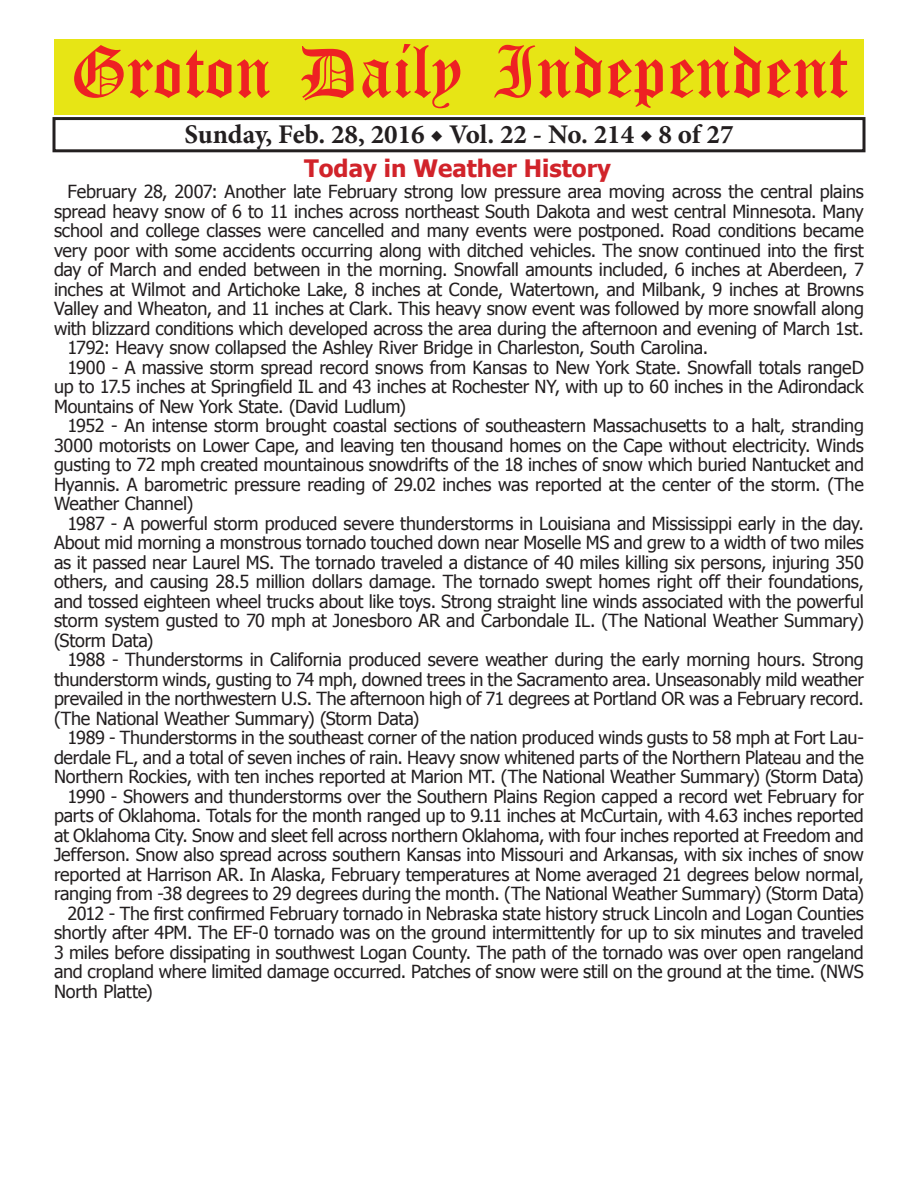
<style>
.page{position:relative;width:918px;height:1188px;background:#fff}
.page>*{position:absolute;margin:0;border:0;box-sizing:border-box;transform-origin:0 0}
.t1{font:54px "Old English Five";color:#ee2123}
.t2{font:700 27px "Minion Pro";color:#231f20}
.t3{font:700 24px "Tahoma";color:#d1232a}
.t4{font:18px "Tahoma";letter-spacing:-.01em;color:#231f20}
</style>
<div class="page">
<div style="left:52px;top:117px;width:814px;height:35px;border:3px solid #231f20"></div>
<div style="left:54px;top:40px;width:810px;height:75px;background:#e7e515"></div>
<h1 class="t1" style="left:70px;top:47px;width:779px">Groton Daily Independent</h1>
<h2 class="t2" style="left:184px;top:116px;width:551px">Sunday, Feb. 28, 2016 ◆ Vol. 22 - No. 214 ◆ 8 of 27</h2>
<h3 class="t3" style="left:304px;top:152px;width:308px">Today in Weather History</h3>
<p class="t4" style="left:68px;top:180px;width:798px">February 28, 2007: Another late February strong low pressure area moving across the central plains</p>
<p class="t4" style="left:54px;top:199px;width:811px">spread heavy snow of 6 to 11 inches across northeast South Dakota and west central Minnesota. Many</p>
<p class="t4" style="left:54px;top:219px;width:811px">school and college classes were cancelled and many events were postponed. Road conditions became</p>
<p class="t4" style="left:54px;top:238px;width:811px">very poor with some accidents occurring along with ditched vehicles. The snow continued into the first</p>
<p class="t4" style="left:54px;top:258px;width:811px">day of March and ended between in the morning. Snowfall amounts included, 6 inches at Aberdeen, 7</p>
<p class="t4" style="left:54px;top:277px;width:811px">inches at Wilmot and Artichoke Lake, 8 inches at Conde, Watertown, and Milbank, 9 inches at Browns</p>
<p class="t4" style="left:54px;top:297px;width:811px">Valley and Wheaton, and 11 inches at Clark. This heavy snow event was followed by more snowfall along</p>
<p class="t4" style="left:54px;top:316px;width:811px">with blizzard conditions which developed across the area during the afternoon and evening of March 1st.</p>
<p class="t4" style="left:68px;top:336px;width:642px">1792: Heavy snow collapsed the Ashley River Bridge in Charleston, South Carolina.</p>
<p class="t4" style="left:68px;top:355px;width:798px">1900 - A massive storm spread record snows from Kansas to New York State. Snowfall totals rangeD</p>
<p class="t4" style="left:54px;top:375px;width:811px">up to 17.5 inches at Springfield IL and 43 inches at Rochester NY, with up to 60 inches in the Adirondack</p>
<p class="t4" style="left:54px;top:394px;width:353px">Mountains of New York State. (David Ludlum)</p>
<p class="t4" style="left:68px;top:414px;width:798px">1952 - An intense storm brought coastal sections of southeastern Massachusetts to a halt, stranding</p>
<p class="t4" style="left:54px;top:433px;width:811px">3000 motorists on Lower Cape, and leaving ten thousand homes on the Cape without electricity. Winds</p>
<p class="t4" style="left:54px;top:453px;width:811px">gusting to 72 mph created mountainous snowdrifts of the 18 inches of snow which buried Nantucket and</p>
<p class="t4" style="left:54px;top:472px;width:811px">Hyannis. A barometric pressure reading of 29.02 inches was reported at the center of the storm. (The</p>
<p class="t4" style="left:54px;top:492px;width:141px">Weather Channel)</p>
<p class="t4" style="left:68px;top:511px;width:798px">1987 - A powerful storm produced severe thunderstorms in Louisiana and Mississippi early in the day.</p>
<p class="t4" style="left:54px;top:531px;width:811px">About mid morning a monstrous tornado touched down near Moselle MS and grew to a width of two miles</p>
<p class="t4" style="left:54px;top:550px;width:811px">as it passed near Laurel MS. The tornado traveled a distance of 40 miles killing six persons, injuring 350</p>
<p class="t4" style="left:54px;top:570px;width:811px">others, and causing 28.5 million dollars damage. The tornado swept homes right off their foundations,</p>
<p class="t4" style="left:54px;top:589px;width:811px">and tossed eighteen wheel trucks about like toys. Strong straight line winds associated with the powerful</p>
<p class="t4" style="left:54px;top:609px;width:811px">storm system gusted to 70 mph at Jonesboro AR and Carbondale IL. (The National Weather Summary)</p>
<p class="t4" style="left:54px;top:628px;width:101px">(Storm Data)</p>
<p class="t4" style="left:68px;top:648px;width:798px">1988 - Thunderstorms in California produced severe weather during the early morning hours. Strong</p>
<p class="t4" style="left:54px;top:667px;width:811px">thunderstorm winds, gusting to 74 mph, downed trees in the Sacramento area. Unseasonably mild weather</p>
<p class="t4" style="left:54px;top:687px;width:812px">prevailed in the northwestern U.S. The afternoon high of 71 degrees at Portland OR was a February record.</p>
<p class="t4" style="left:54px;top:706px;width:367px">(The National Weather Summary) (Storm Data)</p>
<p class="t4" style="left:68px;top:726px;width:798px">1989 - Thunderstorms in the southeast corner of the nation produced winds gusts to 58 mph at Fort Lau-</p>
<p class="t4" style="left:54px;top:745px;width:811px">derdale FL, and a total of seven inches of rain. Heavy snow whitened parts of the Northern Plateau and the</p>
<p class="t4" style="left:54px;top:765px;width:811px">Northern Rockies, with ten inches reported at Marion MT. (The National Weather Summary) (Storm Data)</p>
<p class="t4" style="left:68px;top:784px;width:798px">1990 - Showers and thunderstorms over the Southern Plains Region capped a record wet February for</p>
<p class="t4" style="left:54px;top:804px;width:811px">parts of Oklahoma. Totals for the month ranged up to 9.11 inches at McCurtain, with 4.63 inches reported</p>
<p class="t4" style="left:54px;top:823px;width:811px">at Oklahoma City. Snow and sleet fell across northern Oklahoma, with four inches reported at Freedom and</p>
<p class="t4" style="left:54px;top:843px;width:811px">Jefferson. Snow also spread across southern Kansas into Missouri and Arkansas, with six inches of snow</p>
<p class="t4" style="left:54px;top:862px;width:811px">reported at Harrison AR. In Alaska, February temperatures at Nome averaged 21 degrees below normal,</p>
<p class="t4" style="left:54px;top:882px;width:811px">ranging from -38 degrees to 29 degrees during the month. (The National Weather Summary) (Storm Data)</p>
<p class="t4" style="left:68px;top:901px;width:798px">2012 - The first confirmed February tornado in Nebraska state history struck Lincoln and Logan Counties</p>
<p class="t4" style="left:54px;top:921px;width:811px">shortly after 4PM. The EF-0 tornado was on the ground intermittently for up to six minutes and traveled</p>
<p class="t4" style="left:54px;top:940px;width:811px">3 miles before dissipating in southwest Logan County. The path of the tornado was over open rangeland</p>
<p class="t4" style="left:54px;top:960px;width:811px">and cropland where limited damage occurred. Patches of snow were still on the ground at the time. (NWS</p>
<p class="t4" style="left:54px;top:979px;width:100px">North Platte)</p>
</div>
